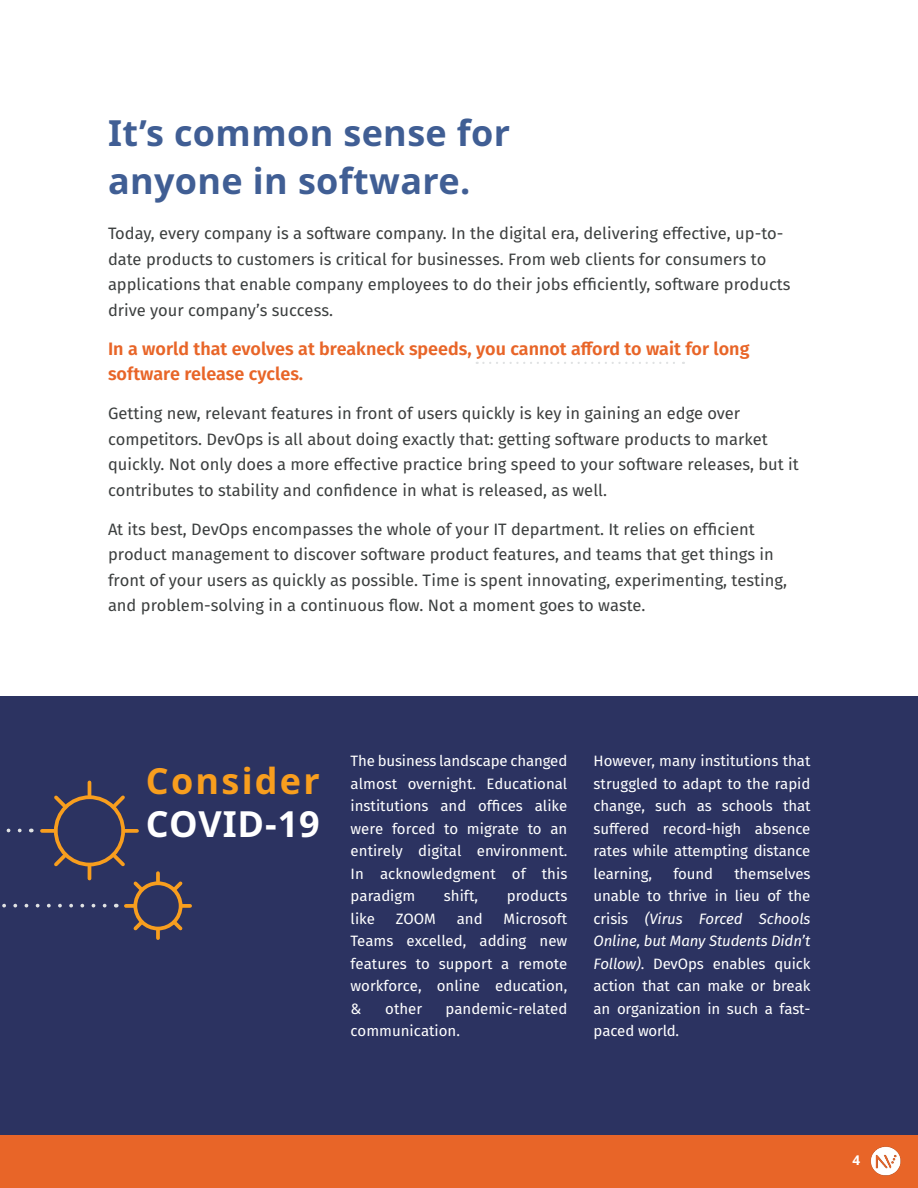
<style>
.page{position:relative;width:918px;height:1188px;background:#fff}
.page>*{position:absolute;margin:0;border:0;box-sizing:border-box;transform-origin:0 0}
.Title_2{font:700 36px/48px "Noto Sans";letter-spacing:.01em;color:#405e94}
.Title_2-2{font:700 36px/43.2px "Noto Sans";letter-spacing:.06em;color:#f89e1e}
.Body_Basic{font:600 18px/25.5px "Fira Sans";color:#e86528}
.Body_Basic-2{font:16.5px/25.5px "Fira Sans";color:#3c3f3f}
.Dark_Column_Justified{font:15px/22.5px "Fira Sans";letter-spacing:-.005em;color:#fff;text-align:justify}
.t1{font:700 13.5px "Noto Sans";color:#fff}
.s1{color:#fff}
.s2{font-style:italic}
</style>
<div class="page">
<div style="left:0;top:1134px;width:918px;height:54px;background:#e86528"></div>
<img style="left:870px;top:1146px;width:31px;height:30px">
<div style="left:0;top:696px;width:918px;height:439px;background:#2c3361"></div>
<div style="left:133px;top:881px;width:50px;height:49px;border:4px solid #f89e1e;border-radius:50%"></div>
<svg style="left:156px;top:873px;width:4px;height:9px"></svg>
<svg style="left:182px;top:904px;width:8px;height:4px"></svg>
<svg style="left:170px;top:881px;width:13px;height:13px"></svg>
<svg style="left:170px;top:918px;width:13px;height:13px"></svg>
<svg style="left:156px;top:930px;width:4px;height:8px"></svg>
<svg style="left:126px;top:904px;width:8px;height:4px"></svg>
<svg style="left:133px;top:918px;width:13px;height:13px"></svg>
<svg style="left:133px;top:881px;width:13px;height:13px"></svg>
<div style="left:54px;top:795px;width:71px;height:71px;border:4px solid #f89e1e;border-radius:50%"></div>
<hr style="left:88px;top:782px;width:3px;height:14px;background:#f89e1e">
<svg style="left:124px;top:829px;width:13px;height:4px"></svg>
<svg style="left:108px;top:795px;width:17px;height:17px"></svg>
<svg style="left:108px;top:850px;width:17px;height:17px"></svg>
<hr style="left:88px;top:865px;width:3px;height:14px;background:#f89e1e">
<svg style="left:42px;top:829px;width:13px;height:4px"></svg>
<svg style="left:54px;top:850px;width:16px;height:17px"></svg>
<svg style="left:54px;top:795px;width:17px;height:17px"></svg>
<svg style="left:477px;top:362px;width:207px;height:2px"></svg>
<svg style="left:2px;top:904px;width:103px;height:4px"></svg>
<svg style="left:6px;top:829px;width:14px;height:3px"></svg>
<p class="Title_2" style="left:108px;top:109px;width:404px">It’s common sense for anyone in software.</p>
<p class="Body_Basic-2" style="left:108px;top:221px;width:684px">Today, every company is a software company. In the digital era, delivering effective, up-to&shy;date products to customers is critical for businesses. From web clients for consumers to applications that enable company employees to do their jobs efficiently, software products drive your company’s success.</p>
<p class="Body_Basic" style="left:108px;top:335px;width:643px">In a world that evolves at breakneck speeds, you cannot afford to wait for long software release cycles.</p>
<p class="Body_Basic-2" style="left:108px;top:401px;width:692px">Getting new, relevant features in front of users quickly is key in gaining an edge over competitors. DevOps is all about doing exactly that: getting software products to market quickly. Not only does a more effective practice bring speed to your software releases, but it contributes to stability and confidence in what is released, as well.</p>
<p class="Body_Basic-2" style="left:108px;top:516px;width:681px">At its best, DevOps encompasses the whole of your IT department. It relies on efficient product management to discover software product features, and teams that get things in front of your users as quickly as possible. Time is spent innovating, experimenting, testing, and problem-solving in a continuous flow. Not a moment goes to waste.</p>
<p class="Title_2-2" style="left:146px;top:760px;width:175px">Consider<br><span class="s1">COVID-19</span></p>
<p class="Dark_Column_Justified" style="left:351px;top:750px;width:218px">The business landscape changed almost overnight. Educational institutions and offices alike were forced to migrate to an entirely digital environment.<br>In acknowledgment of this paradigm</p>
<p class="Dark_Column_Justified" style="left:444px;top:885px;width:36px">shift,</p>
<p class="Dark_Column_Justified" style="left:507px;top:885px;width:62px">products</p>
<p class="Dark_Column_Justified" style="left:351px;top:907px;width:218px;text-indent:153px">Microsoft Teams excelled, adding new features to support a remote workforce, online education, &amp;</p>
<p class="Dark_Column_Justified" style="left:351px;top:907px;width:26px">like</p>
<p class="Dark_Column_Justified" style="left:396px;top:907px;width:42px">ZOOM</p>
<p class="Dark_Column_Justified" style="left:457px;top:907px;width:27px">and</p>
<p class="Dark_Column_Justified" style="left:351px;top:997px;width:218px;text-indent:95px">pandemic-related communication.</p>
<p class="Dark_Column_Justified" style="left:385px;top:997px;width:39px">other</p>
<p class="Dark_Column_Justified" style="left:594px;top:750px;width:218px">However, many institutions that struggled to adapt to the rapid change, such as schools that suffered record-high absence rates while attempting distance learning,</p>
<p class="Dark_Column_Justified" style="left:594px;top:862px;width:218px;text-indent:141px">themselves unable to thrive in lieu of the crisis <span class="s2">(Virus Forced Schools Online, but Many Students Didn’t Follow)</span>. DevOps enables quick action that can make or break an organization in such a fast&shy;paced world.</p>
<p class="Dark_Column_Justified" style="left:673px;top:862px;width:41px">found</p>
<p class="t1" style="left:853px;top:1151px;width:9px">4</p>
</div>
